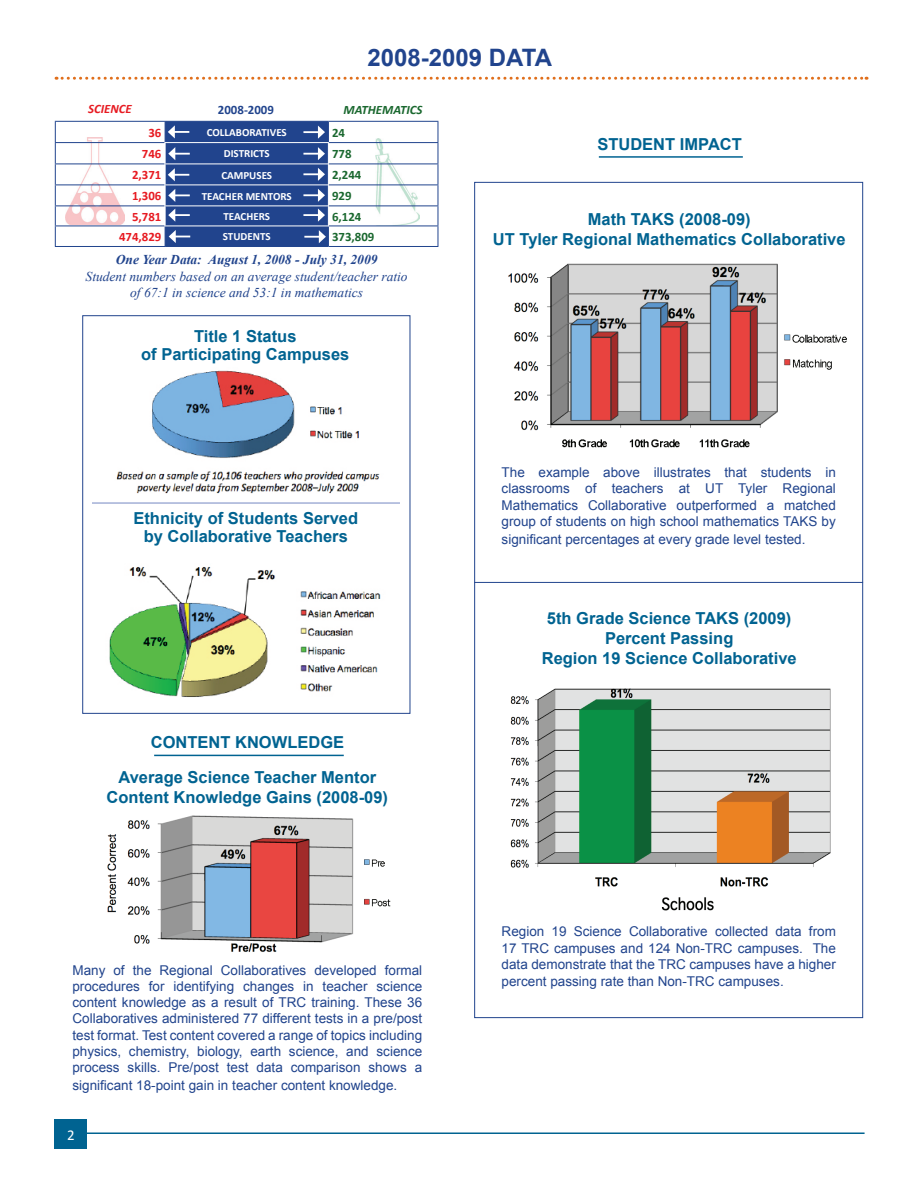
<style>
.page{position:relative;width:918px;height:1188px;background:#fff}
.page>*{position:absolute;margin:0;border:0;box-sizing:border-box;transform-origin:0 0}
.t1{font:700 24px "Arial";color:#21448d}
.t2{font:700 16.5px/19.8px "Arial";color:#006391;text-align:center}
.t3{font:15px "Calibri";color:#fff}
.t4{font:13.5px/16.5px "Arial";color:#21448d;text-align:justify}
.t5{font:italic 13.5px/16.2px "Times New Roman";color:#21448d;text-align:center}
.t6{font:italic 700 13.5px "Times New Roman";color:#21448d}
.t7{font:700 12.9px "Calibri";color:#e71b22}
.t8{font:700 12.9px "Calibri";color:#1a682f}
.t9{font:italic 700 12.9px "Calibri";color:#1a682f}
.t10{font:700 12.9px "Calibri";color:#21448d}
.t11{font:italic 700 12.9px "Calibri";color:#e71b22}
.t12{font:700 10.95px "Calibri";color:#fff}
</style>
<div class="page">
<div style="left:55px;top:1119px;width:32px;height:30px;background:#006391"></div>
<hr style="left:87px;top:1132px;width:778px;height:2px;background:#006391">
<img style="left:376px;top:138px;width:43px;height:87px">
<img style="left:65px;top:138px;width:59px;height:87px">
<hr style="left:55px;top:121px;width:110px;height:1px;background:#21448d">
<hr style="left:328px;top:121px;width:110px;height:1px;background:#21448d">
<hr style="left:55px;top:142px;width:110px;height:1px;background:#21448d">
<hr style="left:329px;top:142px;width:109px;height:1px;background:#21448d">
<hr style="left:55px;top:163px;width:110px;height:1px;background:#21448d">
<hr style="left:329px;top:163px;width:109px;height:1px;background:#21448d">
<hr style="left:55px;top:184px;width:110px;height:1px;background:#21448d">
<hr style="left:329px;top:184px;width:109px;height:1px;background:#21448d">
<hr style="left:55px;top:205px;width:110px;height:1px;background:#21448d">
<hr style="left:329px;top:205px;width:109px;height:1px;background:#21448d">
<hr style="left:55px;top:225px;width:110px;height:1px;background:#21448d">
<svg style="left:55px;top:122px;width:1px;height:124px"></svg>
<hr style="left:329px;top:225px;width:109px;height:1px;background:#21448d">
<svg style="left:438px;top:122px;width:1px;height:124px"></svg>
<hr style="left:55px;top:246px;width:110px;height:1px;background:#21448d">
<hr style="left:328px;top:246px;width:110px;height:1px;background:#21448d">
<hr style="left:165px;top:246px;width:163px;height:1px;background:#21448d">
<svg style="left:165px;top:121px;width:164px;height:125px;background:#355597"></svg>
<img style="left:93px;top:370px;width:307px;height:327px">
<svg style="left:56px;top:77px;width:811px;height:3px"></svg>
<img style="left:508px;top:263px;width:339px;height:185px">
<img style="left:510px;top:688px;width:321px;height:223px">
<img style="left:107px;top:815px;width:284px;height:137px">
<div style="left:82px;top:315px;width:328px;height:399px;border:1px solid #21448d"></div>
<hr style="left:474px;top:582px;width:389px;height:1px;background:#21448d">
<div style="left:86px;top:512px;width:319px;height:42px;background:#fff"></div>
<hr style="left:154px;top:755px;width:190px;height:1px;background:#006391">
<hr style="left:599px;top:156px;width:144px;height:2px;background:#006391">
<h1 class="t1" style="left:368px;top:42px;width:186px">2008-2009 DATA</h1>
<p class="t11" style="left:88px;top:101px;width:45px">SCIENCE</p>
<p class="t10" style="left:218px;top:102px;width:57px">2008-2009</p>
<p class="t9" style="left:343px;top:101px;width:81px">MATHEMATICS</p>
<p class="t7" style="left:148px;top:124px;width:15px">36</p>
<p class="t12" style="left:207px;top:125px;width:82px">COLLABORATIVES</p>
<p class="t8" style="left:332px;top:124px;width:15px">24</p>
<p class="t7" style="left:142px;top:146px;width:21px">746</p>
<p class="t12" style="left:224px;top:147px;width:48px">DISTRICTS</p>
<p class="t8" style="left:332px;top:146px;width:21px">778</p>
<p class="t7" style="left:132px;top:167px;width:31px">2,371</p>
<p class="t12" style="left:221px;top:168px;width:52px">CAMPUSES</p>
<p class="t8" style="left:332px;top:167px;width:31px">2,244</p>
<p class="t7" style="left:132px;top:188px;width:31px">1,306</p>
<p class="t12" style="left:202px;top:189px;width:92px">TEACHER MENTORS</p>
<p class="t8" style="left:332px;top:188px;width:21px">929</p>
<p class="t7" style="left:132px;top:208px;width:31px">5,781</p>
<p class="t12" style="left:223px;top:209px;width:48px">TEACHERS</p>
<p class="t8" style="left:332px;top:208px;width:31px">6,124</p>
<p class="t7" style="left:119px;top:228px;width:44px">474,829</p>
<p class="t12" style="left:223px;top:230px;width:49px">STUDENTS</p>
<p class="t8" style="left:332px;top:228px;width:44px">373,809</p>
<p class="t6" style="left:116px;top:250px;width:263px">One Year Data: August 1, 2008 - July 31, 2009</p>
<p class="t5" style="left:86px;top:268px;width:324px">Student numbers based on an average student/teacher ratio of 67:1 in science and 53:1 in mathematics</p>
<p class="t2" style="left:141px;top:328px;width:210px;line-height:18px">Title 1 Status<br>of Participating Campuses</p>
<p class="t2" style="left:133px;top:510px;width:226px;line-height:18px">Ethnicity of Students Served by Collaborative Teachers</p>
<p class="t2" style="left:151px;top:733px;width:13px">CONTENT</p>
<p class="t2" style="left:235px;top:733px;width:109px">KNOWLEDGE</p>
<p class="t2" style="left:107px;top:768px;width:283px">Average Science Teacher Mentor<br>Content Knowledge Gains (2008-09)</p>
<p class="t4" style="left:72px;top:962px;width:351px">Many of the Regional Collaboratives developed formal procedures for identifying changes in teacher science content knowledge as a result of TRC training. These 36<br>Collaboratives administered 77 different tests in a pre/post test format. Test content covered a range of topics including physics, chemistry, biology, earth science, and science process skills. Pre/post test data comparison shows a</p>
<p class="t4" style="left:72px;top:1077px;width:326px">significant 18-point gain in teacher content knowledge.</p>
<p class="t3" style="left:67px;top:1125px;width:9px">2</p>
<p class="t2" style="left:597px;top:134px;width:12px">STU</p>
<p class="t2" style="left:630px;top:134px;width:24px">DENT</p>
<p class="t2" style="left:680px;top:134px;width:52px">IMPACT</p>
<p class="t2" style="left:493px;top:210px;width:354px">Math TAKS (2008-09)<br>UT Tyler Regional Mathematics Collaborative</p>
<p class="t4" style="left:502px;top:464px;width:336px">The example above illustrates that students in classrooms of teachers at UT Tyler Regional Mathematics Collaborative outperformed a matched group of students on high school mathematics TAKS by</p>
<p class="t4" style="left:502px;top:532px;width:305px">significant percentages at every grade level tested.</p>
<p class="t2" style="left:542px;top:609px;width:256px">5th Grade Science TAKS (2009)<br>Percent Passing<br>Region 19 Science Collaborative</p>
<p class="t4" style="left:502px;top:923px;width:336px">Region 19 Science Collaborative collected data from 17 TRC campuses and 124 Non-TRC campuses. The data demonstrate that the TRC campuses have a higher percent passing rate than Non-TRC campuses.</p>
</div>
